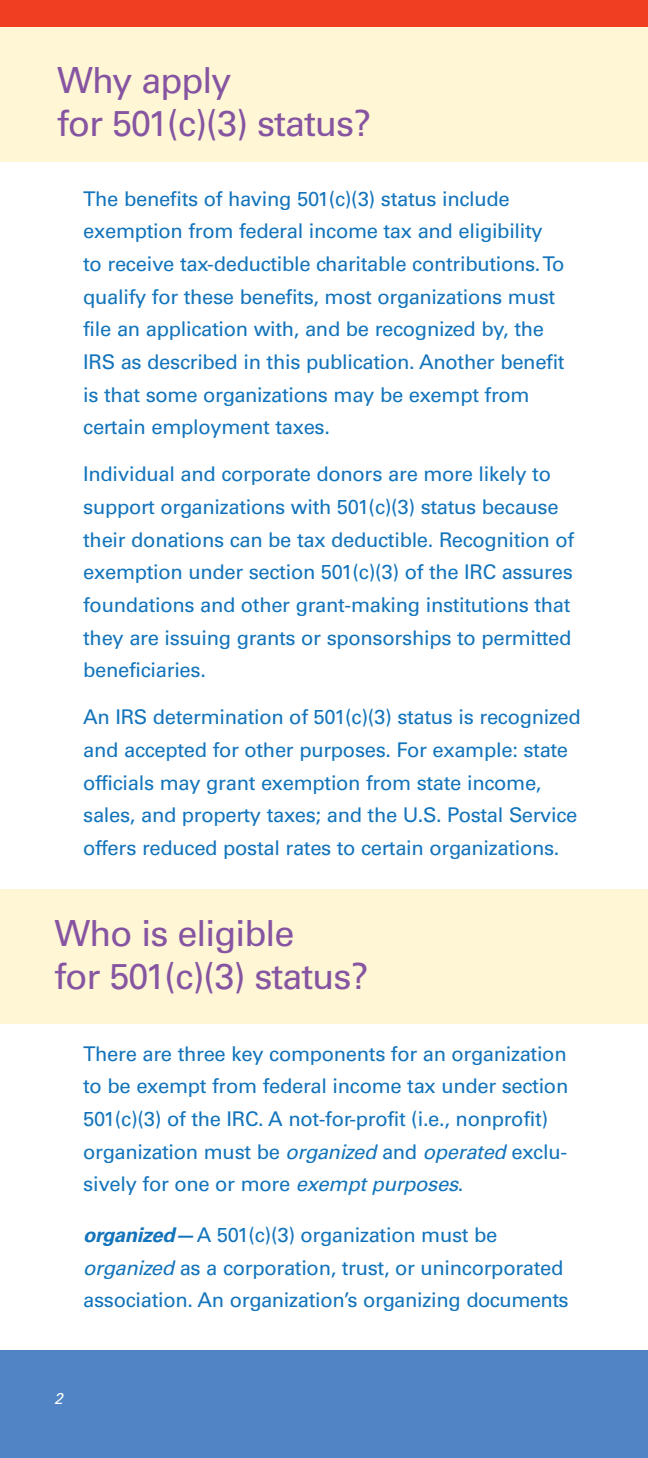
<style>
.page{position:relative;width:648px;height:1458px;background:#fff}
.page>*{position:absolute;margin:0;border:0;box-sizing:border-box;transform-origin:0 0}
.t1{font:36px/42.8px "Univers";letter-spacing:-.03em;color:#8655a2}
.t2{font:20.25px/32.6px "Univers";letter-spacing:-.015em;color:#1374bb}
.t3{font:italic 15.75px "Univers";color:#fff}
.s1{font-style:italic}
.s2{font-weight:700;font-style:italic}
</style>
<div class="page">
<div style="left:0;top:1350px;width:648px;height:108px;background:#5084c4"></div>
<div style="left:0;top:889px;width:648px;height:135px;background:#fef6d4"></div>
<div style="left:0;top:27px;width:648px;height:135px;background:#fef6d4"></div>
<div style="left:0;top:0;width:648px;height:27px;background:#ef3e22"></div>
<h1 class="t1" style="left:57px;top:62px;width:315px">Why apply<br>for 501(c)(3) status?</h1>
<p class="t2" style="left:83px;top:184px;width:483px">The benefits of having 501(c)(3) status include exemption from federal income tax and eligibility to receive tax-deductible charitable contributions. To qualify for these benefits, most organizations must file an application with, and be recognized by, the IRS as described in this publication. Another benefit is that some organizations may be exempt from certain employment taxes.</p>
<p class="t2" style="left:83px;top:460px;width:493px">Individual and corporate donors are more likely to support organizations with 501(c)(3) status because their donations can be tax deductible. Recognition of exemption under section 501(c)(3) of the IRC assures foundations and other grant-making institutions that they are issuing grants or sponsorships to permitted beneficiaries.</p>
<p class="t2" style="left:83px;top:703px;width:499px">An IRS determination of 501(c)(3) status is recognized and accepted for other purposes. For example: state officials may grant exemption from state income, sales, and property taxes; and the U.S. Postal Service offers reduced postal rates to certain organizations.</p>
<h1 class="t1" style="left:55px;top:915px;width:315px">Who is eligible<br>for 501(c)(3) status?</h1>
<p class="t2" style="left:83px;top:1039px;width:487px">There are three key components for an organization to be exempt from federal income tax under section 501(c)(3) of the IRC. A not-for-profit (i.e., nonprofit) organization must be <span class="s1">organized</span> and <span class="s1">operated</span> exclu&shy;sively for one or more <span class="s1">exempt purposes</span>.</p>
<p class="t2" style="left:83px;top:1220px;width:487px"><span class="s2">organized—</span>A 501(c)(3) organization must be <span class="s1">organized</span> as a corporation, trust, or unincorporated association. An organization’s organizing documents</p>
<p class="t3" style="left:54px;top:1393px;width:10px">2</p>
</div>
